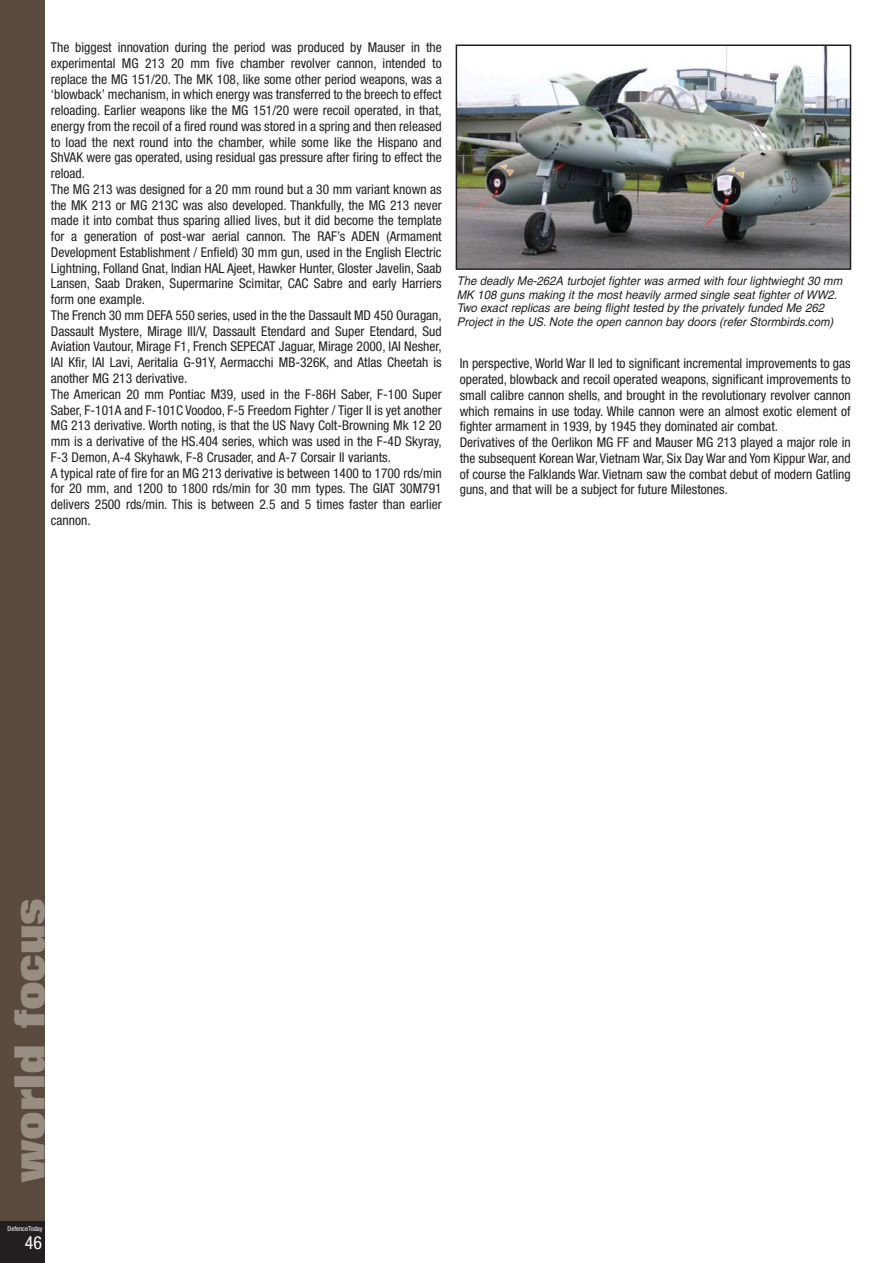
<style>
.page{position:relative;width:893px;height:1263px;background:#fff}
.page>*{position:absolute;margin:0;border:0;box-sizing:border-box;transform-origin:0 0}
.t1{font:800 42px "Folio";color:#978e81}
.t2{font:condensed 18px "Helvetica Neue";color:#fff}
.t3{font:condensed 13.5px/15.8px "Helvetica Neue";color:#231f20}
.t4{font:italic 12px/13.5px "Helvetica";color:#231f20;scale:.95 1}
.t5{font:condensed 6.75px "Helvetica Neue";color:#fff}
</style>
<div class="page">
<div style="left:0;top:0;width:45px;height:1223px;background:#5a4b3e"></div>
<div style="left:0;top:1221px;width:45px;height:42px;background:#231f20"></div>
<img style="left:458px;top:47px;width:390px;height:220px">
<div style="left:455px;top:44px;width:396px;height:226px;border:2px solid #231f20"></div>
<p class="t3" style="left:51px;top:41px;width:392px">The biggest innovation during the period was produced by Mauser in the experimental MG 213 20 mm five chamber revolver cannon, intended to replace the MG 151/20. The MK 108, like some other period weapons, was a ‘blowback’ mechanism, in which energy was transferred to the breech to effect reloading. Earlier weapons like the MG 151/20 were recoil operated, in that, energy from the recoil of a fired round was stored in a spring and then released to load the next round into the chamber, while some like the Hispano and ShVAK were gas operated, using residual gas pressure after firing to effect the reload.<br>The MG 213 was designed for a 20 mm round but a 30 mm variant known as the MK 213 or MG 213C was also developed. Thankfully, the MG 213 never made it into combat thus sparing allied lives, but it did become the template for a generation of post-war aerial cannon. The RAF’s ADEN (Armament Development Establishment / Enfield) 30 mm gun, used in the English Electric Lightning, Folland Gnat, Indian HAL Ajeet, Hawker Hunter, Gloster Javelin, Saab Lansen, Saab Draken, Supermarine Scimitar, CAC Sabre and early Harriers form one example.<br>The French 30 mm DEFA 550 series, used in the the Dassault MD 450 Ouragan, Dassault Mystere, Mirage III/V, Dassault Etendard and Super Etendard, Sud Aviation Vautour, Mirage F1, French SEPECAT Jaguar, Mirage 2000, IAI Nesher, IAI Kfir, IAI Lavi, Aeritalia G-91Y, Aermacchi MB-326K, and Atlas Cheetah is another MG 213 derivative.<br>The American 20 mm Pontiac M39, used in the F-86H Saber, F-100 Super Saber, F-101A and F-101C Voodoo, F-5 Freedom Fighter / Tiger II is yet another MG 213 derivative. Worth noting, is that the US Navy Colt-Browning Mk 12 20 mm is a derivative of the HS.404 series, which was used in the F-4D Skyray, F-3 Demon, A-4 Skyhawk, F-8 Crusader, and A-7 Corsair II variants.<br>A typical rate of fire for an MG 213 derivative is between 1400 to 1700 rds/min for 20 mm, and 1200 to 1800 rds/min for 30 mm types. The GIAT 30M791 delivers 2500 rds/min. This is between 2.5 and 5 times faster than earlier cannon.</p>
<p class="t4" style="left:456px;top:276px;width:409px">The deadly Me-262A turbojet fighter was armed with four lightwieght 30 mm MK 108 guns making it the most heavily armed single seat fighter of WW2.<br>Two exact replicas are being flight tested by the privately funded Me 262<br>Project in the US. Note the open cannon bay doors (refer Stormbirds.com)</p>
<p class="t3" style="left:460px;top:357px;width:392px">In perspective, World War II led to significant incremental improvements to gas operated, blowback and recoil operated weapons, significant improvements to small calibre cannon shells, and brought in the revolutionary revolver cannon which remains in use today. While cannon were an almost exotic element of fighter armament in 1939, by 1945 they dominated air combat.<br>Derivatives of the Oerlikon MG FF and Mauser MG 213 played a major role in the subsequent Korean War, Vietnam War, Six Day War and Yom Kippur War, and of course the Falklands War. Vietnam saw the combat debut of modern Gatling guns, and that will be a subject for future Milestones.</p>
<h1 class="t1" style="left:15px;top:1182px;width:285px;rotate:-90deg">world focus</h1>
<p class="t5" style="left:8px;top:1226px;width:36px">DefenceToday</p>
<h2 class="t2" style="left:25px;top:1236px;width:19px">46</h2>
</div>
